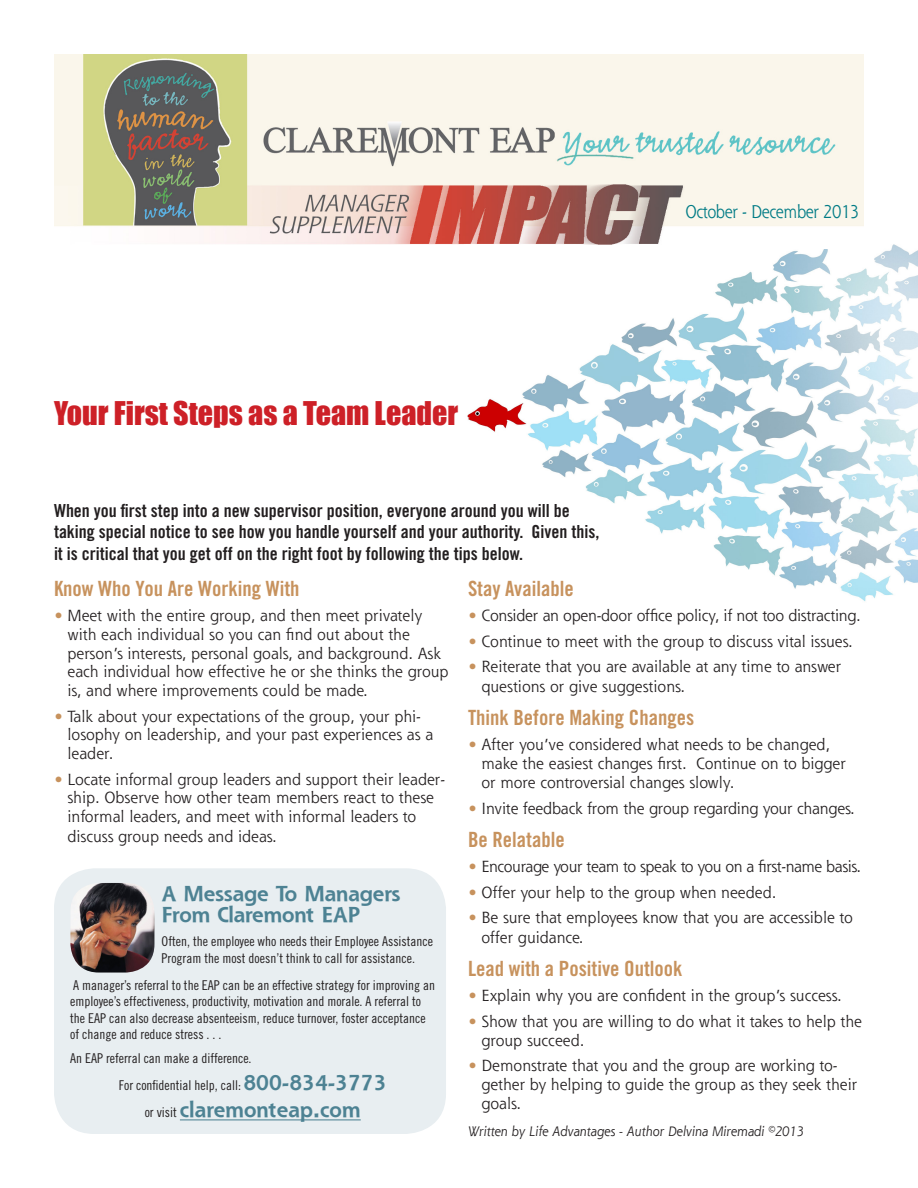
<style>
.page{position:relative;width:918px;height:1188px;background:#fff}
.page>*{position:absolute;margin:0;border:0;box-sizing:border-box;transform-origin:0 0}
.t1{font:30px "Impact";color:#cd2027}
.t2{font:21px "Trade Gothic Bold Cond Twenty";color:#c7925d}
.t3{font:700 21px/21px "Shannon";letter-spacing:-.01em;color:#4d8293}
.t4{font:18px/21.6px "Trade Gothic Bold Cond Twenty";color:#231f20}
.t5{font:18px "Shannon Std";letter-spacing:-.025em;color:#007b85;scale:.9 1}
.t6{font:15.75px/18.8px "Shannon Std";color:#231f20}
.t7{font:15.75px "Shannon Std";letter-spacing:-.025em;color:#231f20}
.t8{font:13.5px/16.5px "Trade Gothic Cond Eighteen";color:#231f20}
.t9{font:italic 13.5px "Shannon ATT";color:#231f20}
.s1{color:#c7925d}
.s2{font-family:"Shannon";font-weight:700;font-size:21px;color:#4d8293}
.s3{font-family:"Trade Gothic Cond Eighteen";font-weight:400;font-size:13.5px;color:#231f20}
</style>
<div class="page">
<img style="left:467px;top:244px;width:451px;height:358px">
<div style="left:54px;top:868px;width:392px;height:266px;background:#e8eef1;border-radius:40px"></div>
<img style="left:54px;top:54px;width:810px;height:195px">
<img style="left:70px;top:883px;width:84px;height:90px">
<hr style="left:180px;top:1119px;width:181px;height:1px;background:#4d8293">
<p class="t1" style="left:54px;top:395px;width:406px">Your First Steps as a Team Leader</p>
<p class="t4" style="left:54px;top:499px;width:547px">When you first step into a new supervisor position, everyone around you will be taking special notice to see how you handle yourself and your authority. Given this, it is critical that you get off on the right foot by following the tips below.</p>
<p class="t5" style="left:686px;top:200px;width:195px">October - December 2013</p>
<p class="t2" style="left:54px;top:575px;width:247px">Know Who You Are Working With</p>
<p class="t6" style="left:68px;top:606px;width:383px;text-indent:-14px"><span class="s1">•</span> Meet with the entire group, and then meet privately with each individual so you can find out about the person’s interests, personal goals, and background. Ask each individual how effective he or she thinks the group is, and where improvements could be made.</p>
<p class="t6" style="left:68px;top:706px;width:367px;text-indent:-14px"><span class="s1">•</span> Talk about your expectations of the group, your phi&shy;losophy on leadership, and your past experiences as a leader.</p>
<p class="t6" style="left:68px;top:769px;width:379px;text-indent:-14px"><span class="s1">•</span> Locate informal group leaders and support their leader&shy;ship. Observe how other team members react to these informal leaders, and meet with informal leaders to discuss group needs and ideas.</p>
<p class="t3" style="left:162px;top:883px;width:240px">A Message To Managers<br>From Claremont EAP</p>
<p class="t8" style="left:162px;top:933px;width:273px">Often, the employee who needs their Employee Assistance<br>Program the most doesn’t think to call for assistance.</p>
<p class="t8" style="left:70px;top:977px;width:366px">A manager’s referral to the EAP can be an effective strategy for improving an employee’s effectiveness, productivity, motivation and morale. A referral to the EAP can also decrease absenteeism, reduce turnover, foster acceptance of change and reduce stress . . .</p>
<p class="t8" style="left:70px;top:1049px;width:183px">An EAP referral can make a difference.</p>
<p class="t8" style="left:119px;top:1077px;width:269px">For confidential help, call: <span class="s2">800-834-3773</span></p>
<p class="t3" style="left:145px;top:1099px;width:218px"><span class="s3">or visit</span> claremonteap.com</p>
<p class="t2" style="left:468px;top:575px;width:107px">Stay Available</p>
<p class="t6" style="left:468px;top:606px;width:394px"><span class="s1">•</span> Consider an open-door office policy, if not too distracting.</p>
<p class="t6" style="left:468px;top:631px;width:386px"><span class="s1">•</span> Continue to meet with the group to discuss vital issues.</p>
<p class="t6" style="left:482px;top:656px;width:361px;line-height:19.5px;text-indent:-14px"><span class="s1">•</span> Reiterate that you are available at any time to answer questions or give suggestions.</p>
<p class="t2" style="left:468px;top:704px;width:228px">Think Before Making Changes</p>
<p class="t6" style="left:482px;top:735px;width:366px;text-indent:-14px"><span class="s1">•</span> After you’ve considered what needs to be changed, make the easiest changes first. Continue on to bigger or more controversial changes slowly.</p>
<p class="t6" style="left:468px;top:799px;width:388px"><span class="s1">•</span> Invite feedback from the group regarding your changes.</p>
<p class="t2" style="left:468px;top:827px;width:98px">Be Relatable</p>
<p class="t7" style="left:468px;top:857px;width:395px"><span class="s1">•</span> Encourage your team to speak to you on a first-name basis.</p>
<p class="t6" style="left:468px;top:883px;width:310px"><span class="s1">•</span> Offer your help to the group when needed.</p>
<p class="t6" style="left:482px;top:908px;width:373px;line-height:19.5px;text-indent:-14px"><span class="s1">•</span> Be sure that employees know that you are accessible to offer guidance.</p>
<p class="t2" style="left:468px;top:956px;width:216px">Lead with a Positive Outlook</p>
<p class="t6" style="left:468px;top:986px;width:375px"><span class="s1">•</span> Explain why you are confident in the group’s success.</p>
<p class="t6" style="left:482px;top:1012px;width:382px;text-indent:-14px"><span class="s1">•</span> Show that you are willing to do what it takes to help the group succeed.</p>
<p class="t6" style="left:482px;top:1056px;width:377px;line-height:19.2px;text-indent:-14px"><span class="s1">•</span> Demonstrate that you and the group are working to&shy;gether by helping to guide the group as they seek their goals.</p>
<p class="t9" style="left:468px;top:1123px;width:338px">Written by Life Advantages - Author Delvina Miremadi ©2013</p>
</div>
